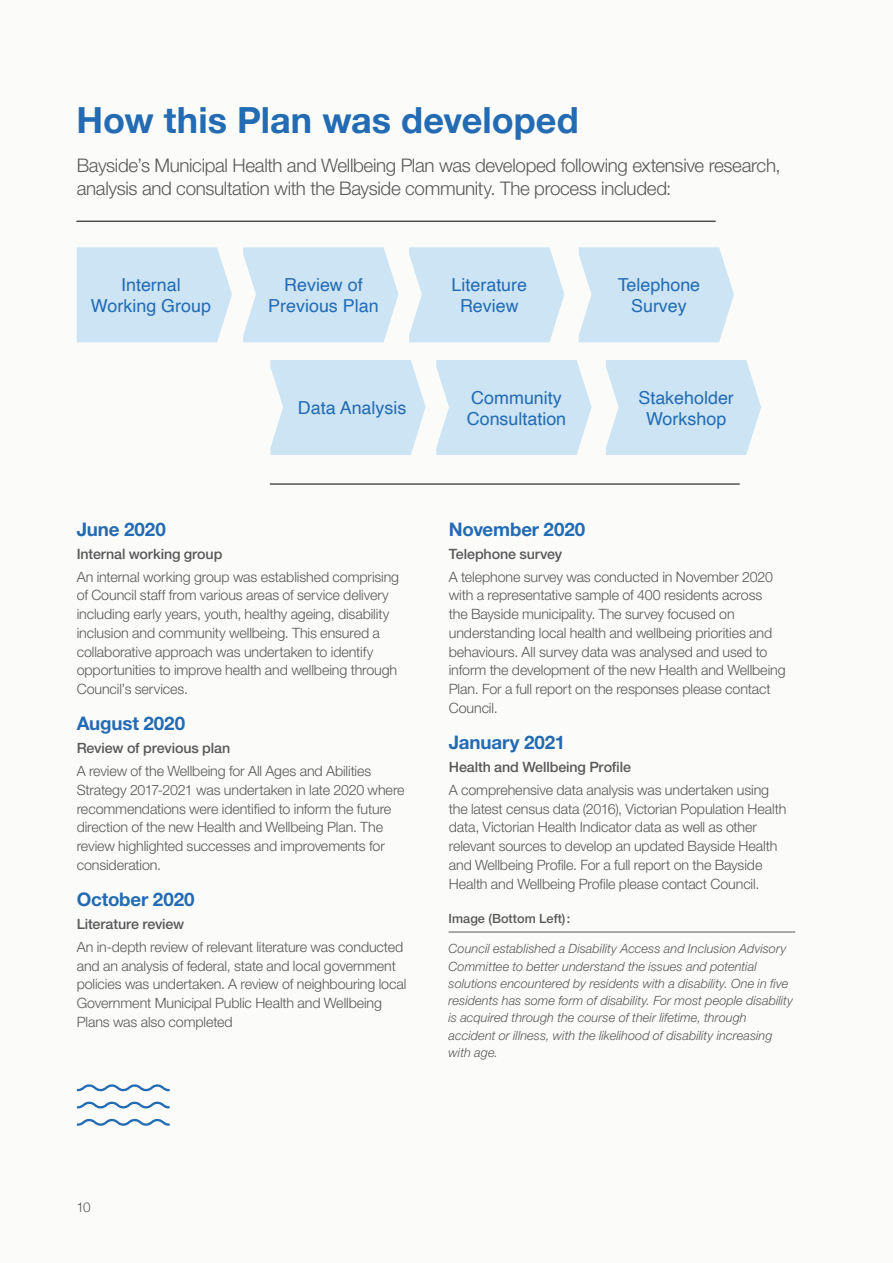
<style>
.page{position:relative;width:893px;height:1263px;background:#fbfbf9}
.page>*{position:absolute;margin:0;border:0;box-sizing:border-box;transform-origin:0 0}
.t1{font:700 36px "Helvetica Neue";color:#236bb3}
.t2{font:300 18.75px/23.2px "Helvetica Neue LT Std";letter-spacing:-.015em;color:#59595b}
.t3{font:700 18.75px "Helvetica Neue LT Std";letter-spacing:-.005em;color:#236bb3}
.t4{font:17.85px/21.5px "Helvetica";color:#236bb3;text-align:center}
.t5{font:300 14.25px/18.8px "Helvetica Neue LT Std";letter-spacing:-.005em;color:#59595b}
.t6{font:500 14.25px "Helvetica Neue LT Std";letter-spacing:-.005em;color:#59595b}
.t7{font:300 13.5px "Helvetica Neue";color:#59595b}
.t8{font:italic 300 12.75px/17.2px "Helvetica Neue LT Pro";color:#59595b}
.t9{font:500 12.75px "Helvetica Neue LT Pro";color:#59595b}
</style>
<div class="page">
<hr style="left:449px;top:932px;width:346px;height:1px;background:#59595b">
<div style="left:77px;top:247px;width:155px;height:95px;background:#cce4f4"></div>
<svg style="left:243px;top:247px;width:155px;height:95px;background:#cfe5f4"></svg>
<svg style="left:409px;top:247px;width:155px;height:95px;background:#cfe5f4"></svg>
<svg style="left:579px;top:247px;width:155px;height:95px;background:#cfe5f4"></svg>
<svg style="left:270px;top:360px;width:156px;height:95px;background:#d0e6f4"></svg>
<svg style="left:436px;top:360px;width:156px;height:95px;background:#d0e5f4"></svg>
<svg style="left:606px;top:360px;width:155px;height:95px;background:#cfe5f4"></svg>
<hr style="left:270px;top:484px;width:470px;height:1px;background:#000">
<hr style="left:76px;top:221px;width:640px;height:1px;background:#000">
<svg style="left:77px;top:1119px;width:93px;height:7px"></svg>
<svg style="left:77px;top:1102px;width:93px;height:6px"></svg>
<svg style="left:77px;top:1084px;width:93px;height:7px"></svg>
<h1 class="t1" style="left:77px;top:92px;width:504px">How this Plan was developed</h1>
<h2 class="t2" style="left:77px;top:153px;width:705px">Bayside’s Municipal Health and Wellbeing Plan was developed following extensive research, analysis and consultation with the Bayside community. The process included:</h2>
<p class="t4" style="left:91px;top:274px;width:121px">Internal<br>Working Group</p>
<p class="t4" style="left:268px;top:274px;width:112px">Review of<br>Previous Plan</p>
<p class="t4" style="left:452px;top:274px;width:77px">Literature<br>Review</p>
<p class="t4" style="left:618px;top:274px;width:84px">Telephone<br>Survey</p>
<p class="t4" style="left:298px;top:398px;width:110px">Data Analysis</p>
<p class="t4" style="left:467px;top:387px;width:101px;text-align:left">Community<br>Consultation</p>
<p class="t4" style="left:638px;top:387px;width:97px">Stakeholder<br>Workshop</p>
<h2 class="t3" style="left:77px;top:517px;width:91px">June 2020</h2>
<p class="t6" style="left:77px;top:545px;width:147px">Internal working group</p>
<p class="t5" style="left:77px;top:567px;width:324px">An internal working group was established comprising of Council staff from various areas of service delivery including early years, youth, healthy ageing, disability inclusion and community wellbeing. This ensured a collaborative approach was undertaken to identify opportunities to improve health and wellbeing through Council’s services.</p>
<h2 class="t3" style="left:77px;top:712px;width:110px">August 2020</h2>
<p class="t6" style="left:77px;top:740px;width:155px">Review of previous plan</p>
<p class="t5" style="left:77px;top:761px;width:329px">A review of the Wellbeing for All Ages and Abilities Strategy 2017-2021 was undertaken in late 2020 where recommendations were identified to inform the future direction of the new Health and Wellbeing Plan. The review highlighted successes and improvements for consideration.</p>
<h2 class="t3" style="left:77px;top:888px;width:119px">October 2020</h2>
<p class="t6" style="left:77px;top:915px;width:109px">Literature review</p>
<p class="t5" style="left:77px;top:937px;width:331px">An in-depth review of relevant literature was conducted and an analysis of federal, state and local government policies was undertaken. A review of neighbouring local Government Municipal Public Health and Wellbeing Plans was also completed</p>
<h2 class="t3" style="left:449px;top:517px;width:138px">November 2020</h2>
<p class="t6" style="left:449px;top:545px;width:115px">Telephone survey</p>
<p class="t5" style="left:449px;top:567px;width:338px">A telephone survey was conducted in November 2020 with a representative sample of 400 residents across<br>the Bayside municipality. The survey focused on understanding local health and wellbeing priorities and behaviours. All survey data was analysed and used to inform the development of the new Health and Wellbeing Plan. For a full report on the responses please contact Council.</p>
<h2 class="t3" style="left:449px;top:731px;width:118px">January 2021</h2>
<p class="t6" style="left:449px;top:758px;width:184px">Health and Wellbeing Profile</p>
<p class="t5" style="left:449px;top:780px;width:339px">A comprehensive data analysis was undertaken using the latest census data (2016), Victorian Population Health data, Victorian Health Indicator data as well as other relevant sources to develop an updated Bayside Health and Wellbeing Profile. For a full report on the Bayside Health and Wellbeing Profile please contact Council.</p>
<p class="t9" style="left:449px;top:911px;width:123px">Image (Bottom Left):</p>
<p class="t8" style="left:449px;top:940px;width:346px">Council established a Disability Access and Inclusion Advisory Committee to better understand the issues and potential solutions encountered by residents with a disability. One in five residents has some form of disability. For most people disability is acquired through the course of their lifetime, through accident or illness, with the likelihood of disability increasing with age.</p>
<p class="t7" style="left:77px;top:1196px;width:15px">10</p>
</div>
